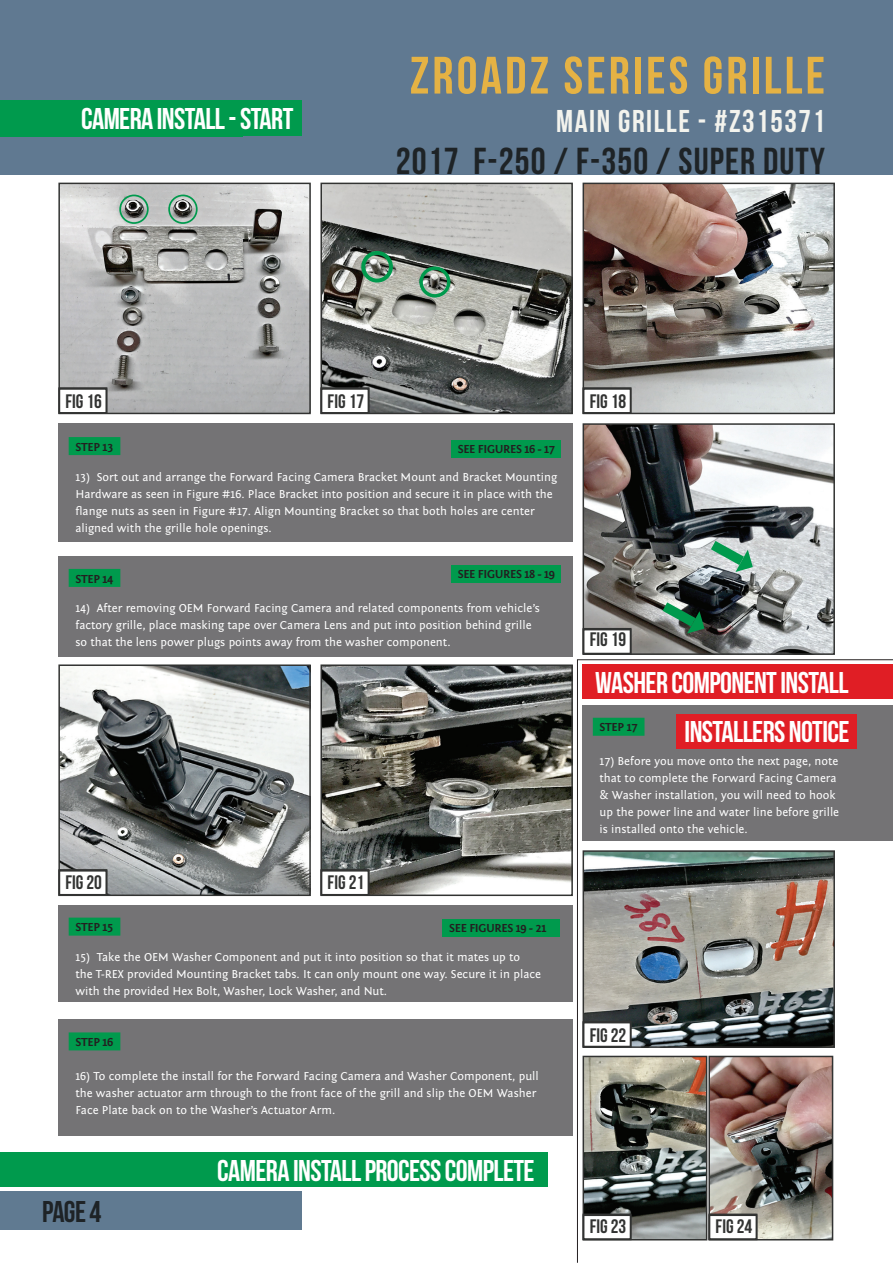
<style>
.page{position:relative;width:893px;height:1263px;background:#fff}
.page>*{position:absolute;margin:0;border:0;box-sizing:border-box;transform-origin:0 0}
.t1{font:52.5px "Bebas Neue";letter-spacing:.06em;color:#e5b244}
.t2{font:37.5px "Bebas Neue";letter-spacing:.03em;color:#1e2326}
.t3{font:31.5px "Bebas Neue";letter-spacing:.05em;color:#f3f3ed}
.t4{font:30px/49.7px "Bebas Neue";letter-spacing:-.02em;color:#fff;text-align:right}
.t5{font:30px "Bebas Neue";color:#1e2326}
.t6{font:19.5px "Bebas Neue";color:#323332}
.t7{font:12px/17px "Fontin Sans";color:#fff}
.t8{font:700 12px "Fontin Sans";letter-spacing:-.02em;color:#231f20}
</style>
<div class="page">
<div style="left:0;top:1191px;width:301px;height:39px;background:#607a91"></div>
<img style="left:61px;top:186px;width:247px;height:225px">
<div style="left:58px;top:183px;width:253px;height:231px;border:2px solid #323332"></div>
<div style="left:59px;top:388px;width:48px;height:26px;background:#fff"></div>
<div style="left:58px;top:387px;width:49px;height:27px;border:2px solid #323332"></div>
<img style="left:61px;top:667px;width:247px;height:226px">
<div style="left:58px;top:664px;width:253px;height:232px;border:2px solid #323332"></div>
<div style="left:59px;top:870px;width:48px;height:25px;background:#fff"></div>
<div style="left:58px;top:869px;width:49px;height:27px;border:2px solid #323332"></div>
<img style="left:323px;top:186px;width:247px;height:225px">
<div style="left:320px;top:183px;width:253px;height:231px;border:2px solid #323332"></div>
<div style="left:321px;top:388px;width:48px;height:26px;background:#fff"></div>
<div style="left:320px;top:387px;width:49px;height:27px;border:2px solid #323332"></div>
<img style="left:323px;top:667px;width:247px;height:226px">
<div style="left:320px;top:664px;width:253px;height:232px;border:2px solid #323332"></div>
<div style="left:321px;top:870px;width:48px;height:25px;background:#fff"></div>
<div style="left:320px;top:869px;width:49px;height:27px;border:2px solid #323332"></div>
<img style="left:586px;top:186px;width:246px;height:225px">
<div style="left:583px;top:183px;width:252px;height:231px;border:2px solid #323332"></div>
<div style="left:583px;top:388px;width:48px;height:26px;background:#fff"></div>
<div style="left:583px;top:387px;width:48px;height:27px;border:2px solid #323332"></div>
<img style="left:586px;top:426px;width:246px;height:226px">
<div style="left:583px;top:423px;width:252px;height:232px;border:2px solid #323332"></div>
<div style="left:583px;top:629px;width:48px;height:25px;background:#fff"></div>
<div style="left:583px;top:628px;width:48px;height:26px;border:2px solid #323332"></div>
<div style="left:58px;top:423px;width:515px;height:119px;background:#747375"></div>
<div style="left:58px;top:556px;width:515px;height:100px;background:#747375"></div>
<div style="left:58px;top:1019px;width:515px;height:117px;background:#747375"></div>
<div style="left:58px;top:905px;width:515px;height:97px;background:#747375"></div>
<div style="left:69px;top:437px;width:51px;height:18px;background:#009a4d"></div>
<div style="left:69px;top:569px;width:51px;height:18px;background:#009a4d"></div>
<div style="left:69px;top:1032px;width:51px;height:18px;background:#009a4d"></div>
<div style="left:69px;top:918px;width:51px;height:18px;background:#009a4d"></div>
<div style="left:451px;top:440px;width:109px;height:18px;background:#009a4d"></div>
<div style="left:451px;top:565px;width:109px;height:18px;background:#009a4d"></div>
<div style="left:442px;top:919px;width:118px;height:18px;background:#009a4d"></div>
<div style="left:119px;top:195px;width:30px;height:29px;border:2px solid #009a4d;border-radius:50%"></div>
<div style="left:168px;top:195px;width:30px;height:29px;border:2px solid #009a4d;border-radius:50%"></div>
<div style="left:361px;top:251px;width:32px;height:32px;border:4px solid #009a4d;border-radius:50%"></div>
<div style="left:419px;top:266px;width:31px;height:32px;border:3px solid #009a4d;border-radius:50%"></div>
<svg style="left:662px;top:602px;width:42px;height:31px"></svg>
<svg style="left:711px;top:541px;width:42px;height:31px"></svg>
<div style="left:0;top:0;width:892px;height:174px;background:#607991"></div>
<div style="left:0;top:102px;width:302px;height:34px;background:#009a4d"></div>
<div style="left:0;top:101px;width:302px;height:34px;background:#009a4d"></div>
<div style="left:0;top:1153px;width:547px;height:34px;background:#009a4d"></div>
<img style="left:577px;top:659px;width:316px;height:604px">
<h3 class="t4" style="left:81px;top:93px;width:214px">CAMERA INSTAL - START</h3>
<h3 class="t4" style="left:42px;top:94px;width:255px">GRILLE REMOVAL - CONTINUED</h3>
<h3 class="t4" style="left:82px;top:95px;width:153px">GRILLE ASSEMBLY</h3>
<h1 class="t1" style="left:410px;top:47px;width:417px">ZROADZ SERIES GRILLE</h1>
<h3 class="t3" style="left:556px;top:104px;width:270px">MAIN GRILLE - #Z315371</h3>
<h2 class="t2" style="left:396px;top:141px;width:431px">2017 F-250 / F-350 / SUPER DUTY</h2>
<h3 class="t6" style="left:66px;top:391px;width:38px">FIG 16</h3>
<h3 class="t6" style="left:328px;top:391px;width:38px">FIG 17</h3>
<h3 class="t6" style="left:590px;top:391px;width:38px">FIG 18</h3>
<p class="t8" style="left:75px;top:440px;width:39px">STEP 13</p>
<p class="t7" style="left:75px;top:468px;width:483px">13) Sort out and arrange the Forward Facing Camera Bracket Mount and Bracket Mounting Hardware as seen in Figure #16. Place Bracket into position and secure it in place with the flange nuts as seen in Figure #17. Align Mounting Bracket so that both holes are center aligned with the grille hole openings.</p>
<p class="t8" style="left:75px;top:572px;width:39px">STEP 14</p>
<p class="t7" style="left:75px;top:600px;width:466px">14) After removing OEM Forward Facing Camera and related components from vehicle’s factory grille, place masking tape over Camera Lens and put into position behind grille so that the lens power plugs points away from the washer component.</p>
<p class="t8" style="left:458px;top:443px;width:99px">SEE FIGURES 16 - 17</p>
<p class="t8" style="left:458px;top:568px;width:99px">SEE FIGURES 18 - 19</p>
<h3 class="t6" style="left:66px;top:871px;width:38px">FIG 20</h3>
<h3 class="t6" style="left:328px;top:871px;width:38px">FIG 21</h3>
<p class="t8" style="left:75px;top:921px;width:39px">STEP 15</p>
<p class="t7" style="left:75px;top:949px;width:467px">15) Take the OEM Washer Component and put it into position so that it mates up to<br>the T-REX provided Mounting Bracket tabs. It can only mount one way. Secure it in place with the provided Hex Bolt, Washer, Lock Washer, and Nut.</p>
<p class="t8" style="left:449px;top:922px;width:99px">SEE FIGURES 19 - 21</p>
<p class="t8" style="left:75px;top:1035px;width:39px">STEP 16</p>
<p class="t7" style="left:75px;top:1068px;width:465px">16) To complete the install for the Forward Facing Camera and Washer Component, pull the washer actuator arm through to the front face of the grill and slip the OEM Washer<br>Face Plate back on to the Washer’s Actuator Arm.</p>
<h3 class="t5" style="left:42px;top:1195px;width:61px">PAGE 4</h3>
<h3 class="t4" style="left:217px;top:1145px;width:319px">CAMERA INSTALL PROCESS COMPLETE</h3>
<h3 class="t6" style="left:590px;top:629px;width:38px">FIG 19</h3>
<h3 class="t4" style="left:595px;top:657px;width:256px">WASHER COMPONENT INSTALL<br>INSTALLERS NOTICE</h3>
<p class="t8" style="left:600px;top:721px;width:39px">STEP 17</p>
<p class="t7" style="left:600px;top:753px;width:241px">17) Before you move onto the next page, note that to complete the Forward Facing Camera &amp; Washer installation, you will need to hook up the power line and water line before grille is installed onto the vehicle.</p>
<h3 class="t6" style="left:590px;top:1024px;width:38px">FIG 22</h3>
<h3 class="t6" style="left:590px;top:1216px;width:38px">FIG 23</h3>
<h3 class="t6" style="left:716px;top:1216px;width:38px">FIG 24</h3>
</div>
